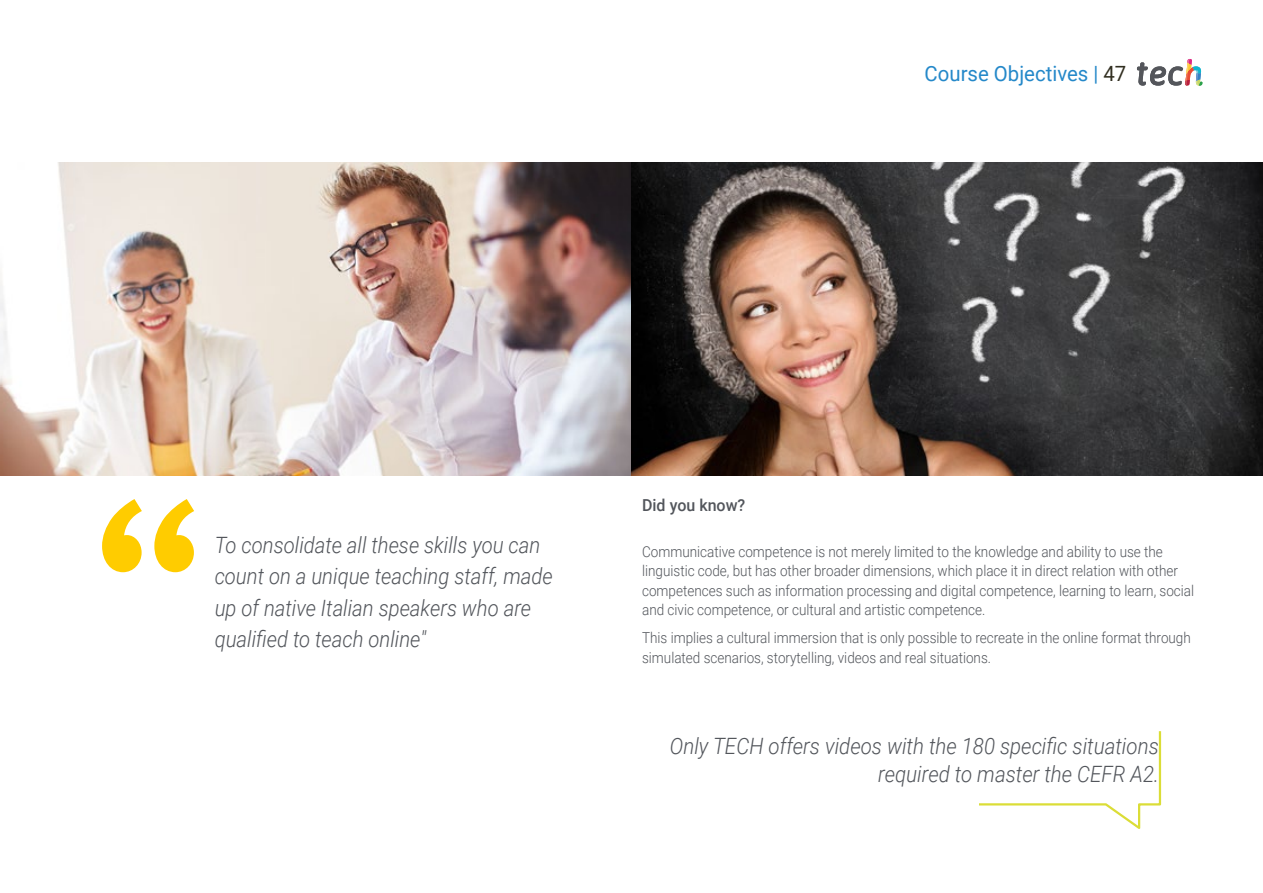
<style>
.page{position:relative;width:1263px;height:893px;background:#fff}
.page>*{position:absolute;margin:0;border:0;box-sizing:border-box;transform-origin:0 0}
.t1{font:italic 300 22.5px/31.5px "Roboto";color:#52555b;scale:.9 1}
.t2{font:italic 300 22.5px/28.5px "Roboto";color:#52555b;text-align:right;scale:.91 1}
.t3{font:21px "Roboto";color:#2488c9}
.t4{font:500 16.5px "Roboto";color:#52555b}
.t5{font:300 15px/19.5px "Roboto";color:#52555b;scale:.9 1}
.s1{color:#312e20}
</style>
<div class="page">
<svg style="left:1137px;top:59px;width:65px;height:27px"></svg>
<img style="left:0;top:162px;width:1263px;height:313px">
<svg style="left:102px;top:499px;width:92px;height:73px"></svg>
<svg style="left:979px;top:731px;width:183px;height:98px"></svg>
<p class="t4" style="left:642px;top:494px;width:105px">Did you know?</p>
<h2 class="t3" style="left:925px;top:59px;width:203px">Course Objectives | <span class="s1">47</span></h2>
<h1 class="t1" style="left:215px;top:528px;width:377px">To consolidate all these skills you can count on a unique teaching staff, made up of native Italian speakers who are qualified to teach online"</h1>
<p class="t5" style="left:642px;top:541px;width:615px">Communicative competence is not merely limited to the knowledge and ability to use the linguistic code, but has other broader dimensions, which place it in direct relation with other competences such as information processing and digital competence, learning to learn, social and civic competence, or cultural and artistic competence.</p>
<p class="t5" style="left:642px;top:627px;width:611px">This implies a cultural immersion that is only possible to recreate in the online format through simulated scenarios, storytelling, videos and real situations.</p>
<h1 class="t2" style="left:670px;top:731px;width:539px">Only TECH offers videos with the 180 specific situations required to master the CEFR A2.</h1>
</div>
